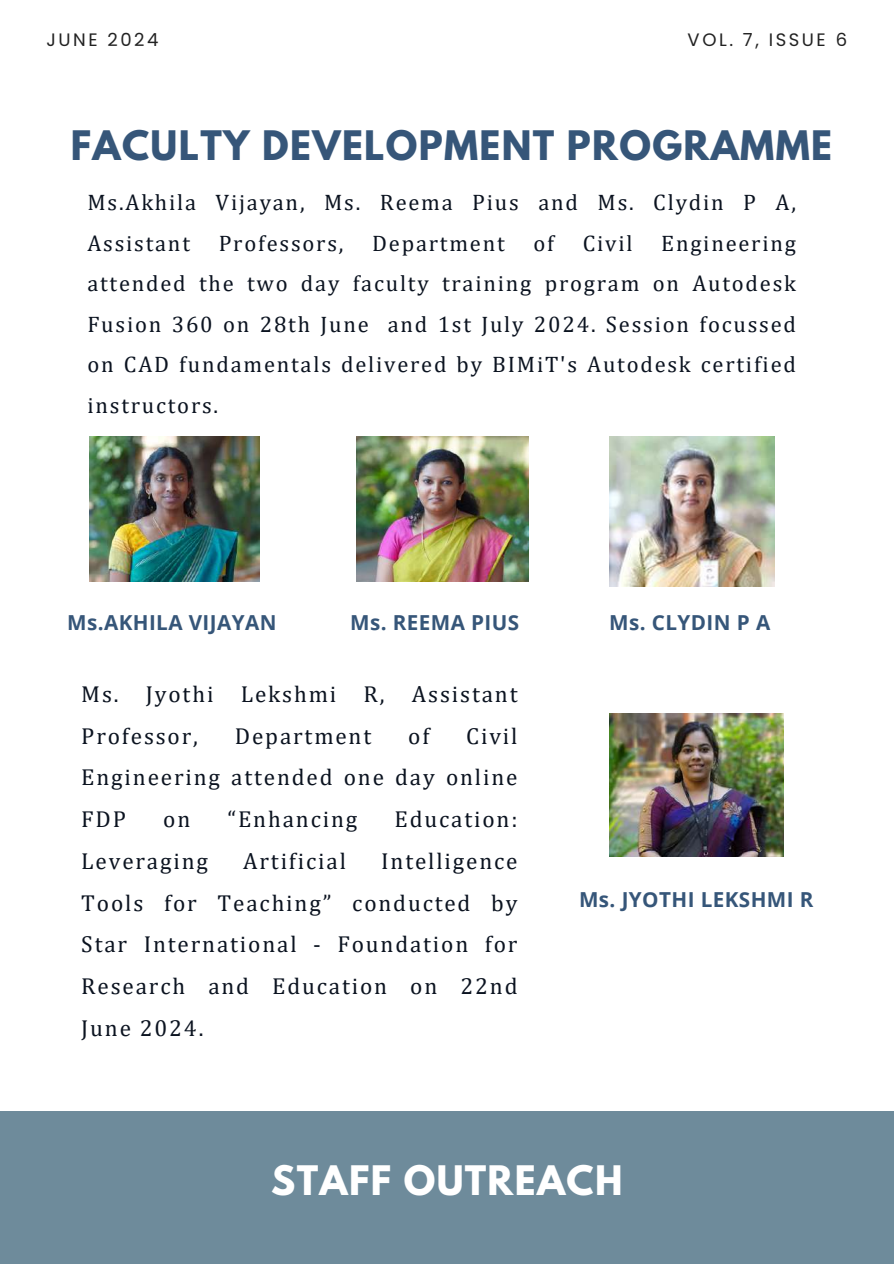
<style>
.page{position:relative;width:894px;height:1264px;background:#fff}
.page>*{position:absolute;margin:0;border:0;box-sizing:border-box;transform-origin:0 0}
.t1{font:700 36px "League Spartan";letter-spacing:.035em;color:#365679}
.t2{font:700 36px "League Spartan";letter-spacing:.035em;color:#fff}
.t3{font:23.1px/41.7px "Cambria";letter-spacing:.08em;color:#0b1320;text-align:justify}
.t4{font:22.5px/40.5px "Cambria";letter-spacing:.08em;color:#0b1320}
.t5{font:700 20.7px "Open Sans";letter-spacing:.02em;color:#365679}
.t6{font:18px "Poppins";letter-spacing:.14em;color:#222}
</style>
<div class="page">
<div style="left:0;top:1111px;width:893px;height:152px;background:#6e8b9b"></div>
<img style="left:356px;top:436px;width:172px;height:146px">
<img style="left:89px;top:436px;width:170px;height:145px">
<img style="left:609px;top:436px;width:165px;height:150px">
<img style="left:609px;top:713px;width:174px;height:143px">
<p class="t6" style="left:46px;top:27px;width:113px">JUNE 2024</p>
<p class="t6" style="left:687px;top:27px;width:161px">VOL. 7, ISSUE 6</p>
<h1 class="t1" style="left:71px;top:128px;width:762px">FACULTY DEVELOPMENT PROGRAMME</h1>
<p class="t4" style="left:87px;top:182px;width:709px">Ms.Akhila Vijayan, Ms. Reema Pius and Ms. Clydin P A,<br>Assistant</p>
<p class="t4" style="left:219px;top:222px;width:126px">Professors,</p>
<p class="t4" style="left:372px;top:222px;width:134px">Department</p>
<p class="t4" style="left:533px;top:222px;width:22px">of</p>
<p class="t4" style="left:582px;top:222px;width:51px">Civil</p>
<p class="t4" style="left:87px;top:222px;width:709px;text-align:justify;text-indent:573px">Engineering attended the two day faculty training program on Autodesk Fusion 360 on 28th June and 1st July 2024. Session focussed on CAD fundamentals delivered by BIMiT's Autodesk certified instructors.</p>
<p class="t5" style="left:67px;top:607px;width:211px">Ms.AKHILA VIJAYAN</p>
<p class="t5" style="left:350px;top:607px;width:170px">Ms. REEMA PIUS</p>
<p class="t5" style="left:609px;top:607px;width:162px">Ms. CLYDIN P A</p>
<p class="t3" style="left:81px;top:672px;width:437px">Ms. Jyothi Lekshmi R, Assistant<br>Professor,</p>
<p class="t3" style="left:235px;top:714px;width:138px">Department</p>
<p class="t3" style="left:408px;top:714px;width:23px">of</p>
<p class="t3" style="left:81px;top:714px;width:437px;text-indent:385px">Civil Engineering attended one day online FDP</p>
<p class="t3" style="left:163px;top:798px;width:29px">on</p>
<p class="t3" style="left:227px;top:798px;width:131px">“Enhancing</p>
<p class="t3" style="left:394px;top:798px;width:124px">Education:</p>
<p class="t3" style="left:81px;top:839px;width:128px">Leveraging</p>
<p class="t3" style="left:243px;top:839px;width:104px">Artificial</p>
<p class="t3" style="left:81px;top:839px;width:437px;text-indent:300px">Intelligence Tools for Teaching” conducted by Star International - Foundation for Research and Education on 22nd June 2024.</p>
<p class="t5" style="left:579px;top:885px;width:236px">Ms. JYOTHI LEKSHMI R</p>
<h1 class="t2" style="left:271px;top:1162px;width:353px">STAFF OUTREACH</h1>
</div>
